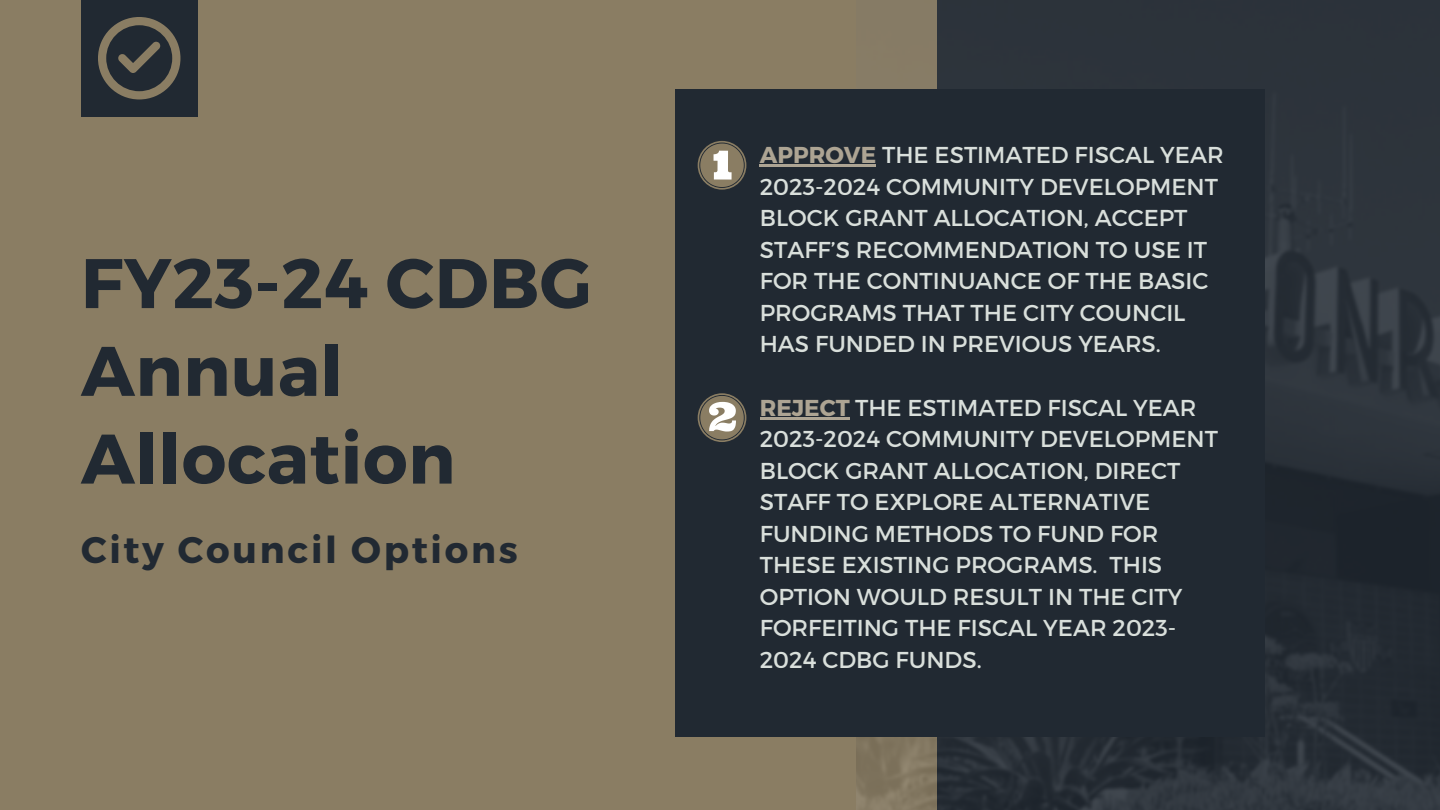
<style>
.page{position:relative;width:1440px;height:810px;background:#fff}
.page>*{position:absolute;margin:0;border:0;box-sizing:border-box;transform-origin:0 0}
.t1{font:700 70px/87.8px "Montserrat";letter-spacing:.01em;color:#212932}
.t2{font:700 37px "Montserrat";letter-spacing:.075em;color:#212932}
.t3{font:23px/31.5px "Montserrat";color:#d9dfdb}
.s1{font-weight:700;color:#ada493}
</style>
<div class="page">
<div style="left:0;top:0;width:937px;height:810px;background:#8a7d63"></div>
<img style="left:857px;top:0;width:583px;height:810px">
<div style="left:676px;top:89px;width:589px;height:648px;background:#212932"></div>
<div style="left:81px;top:0;width:117px;height:117px;background:#212932"></div>
<svg style="left:698px;top:141px;width:48px;height:49px"></svg>
<svg style="left:698px;top:393px;width:48px;height:49px"></svg>
<svg style="left:98px;top:17px;width:82px;height:82px"></svg>
<hr style="left:760px;top:165px;width:116px;height:2px;background:#ada493">
<hr style="left:760px;top:417px;width:90px;height:2px;background:#ada493">
<h1 class="t1" style="left:81px;top:236px;width:512px">FY23-24 CDBG<br>Annual<br>Allocation</h1>
<h2 class="t2" style="left:81px;top:526px;width:438px">City Council Options</h2>
<p class="t3" style="left:760px;top:138px;width:465px"><span class="s1">APPROVE</span> THE ESTIMATED FISCAL YEAR<br>2023-2024 COMMUNITY DEVELOPMENT<br>BLOCK GRANT ALLOCATION, ACCEPT<br>STAFF’S RECOMMENDATION TO USE IT<br>FOR THE CONTINUANCE OF THE BASIC<br>PROGRAMS THAT THE CITY COUNCIL<br>HAS FUNDED IN PREVIOUS YEARS.</p>
<p class="t3" style="left:760px;top:391px;width:460px"><span class="s1">REJECT</span> THE ESTIMATED FISCAL YEAR<br>2023-2024 COMMUNITY DEVELOPMENT<br>BLOCK GRANT ALLOCATION, DIRECT<br>STAFF TO EXPLORE ALTERNATIVE<br>FUNDING METHODS TO FUND FOR<br>THESE EXISTING PROGRAMS. THIS<br>OPTION WOULD RESULT IN THE CITY<br>FORFEITING THE FISCAL YEAR 2023-<br>2024 CDBG FUNDS.</p>
</div>
